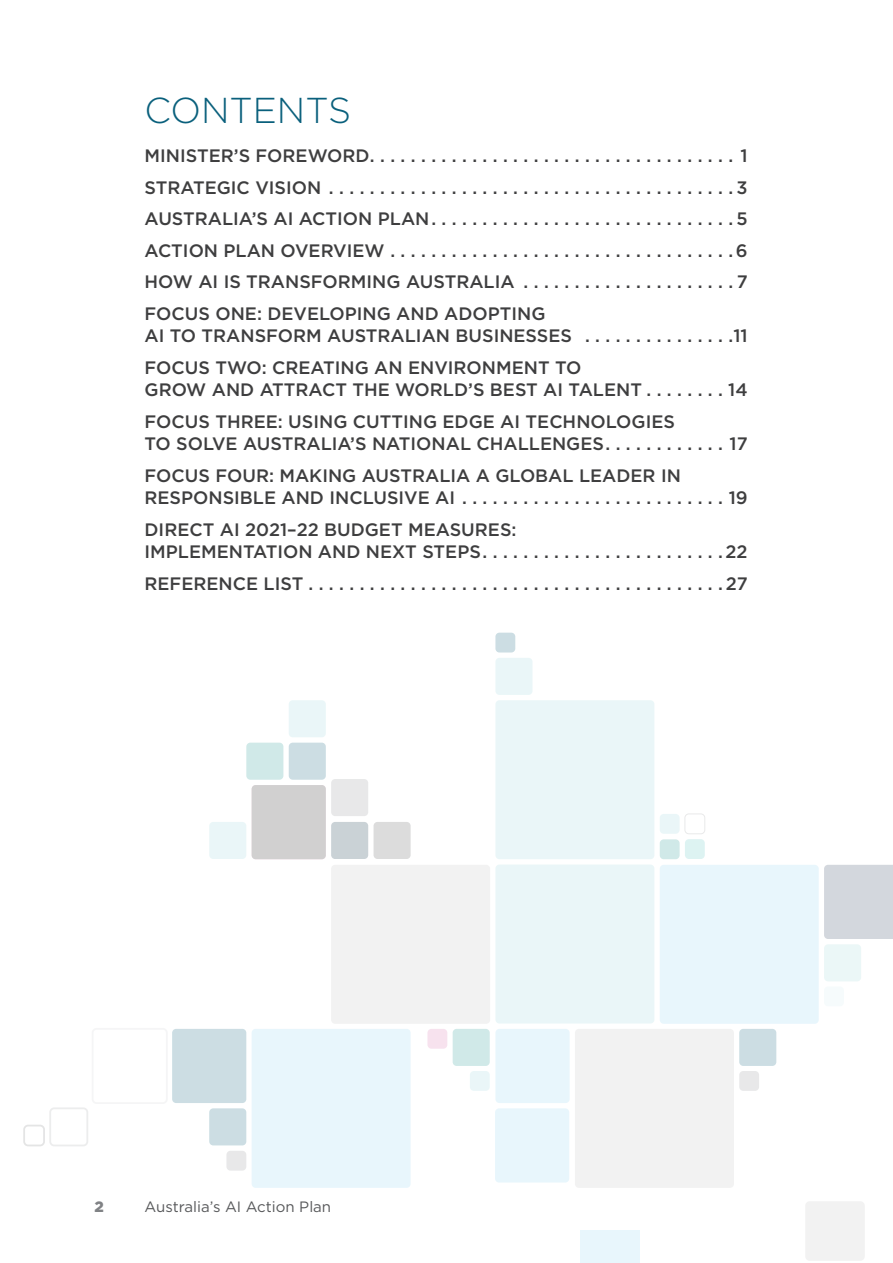
<style>
.page{position:relative;width:893px;height:1263px;background:#fff}
.page>*{position:absolute;margin:0;border:0;box-sizing:border-box;transform-origin:0 0}
.t1{font:300 36px "Gotham";color:#0a607c}
.t2{font:500 18px/22.5px "Gotham";color:#3e3e3f}
.t3{font:15px "Gotham";color:#57585a}
.t4{font:900 15px "Gotham";color:#808285}
</style>
<div class="page">
<div style="left:751px;top:1205px;width:27px;height:27px;border:1px solid #c7c8ca"></div>
<div style="left:252px;top:1029px;width:159px;height:159px;background:#e8f6fc;border-radius:4px"></div>
<div style="left:172px;top:1029px;width:74px;height:74px;background:#ccdde3;border-radius:4px"></div>
<div style="left:92px;top:1028px;width:76px;height:76px;border:2px solid #d1d2d4;border-radius:4px"></div>
<div style="left:331px;top:822px;width:37px;height:37px;background:#cad2d6;border-radius:4px"></div>
<div style="left:331px;top:779px;width:37px;height:37px;background:#e8e8e9;border-radius:4px"></div>
<div style="left:374px;top:822px;width:37px;height:37px;background:#dcdcdc;border-radius:4px"></div>
<div style="left:739px;top:1029px;width:37px;height:37px;background:#ccdde3;border-radius:4px"></div>
<div style="left:824px;top:944px;width:37px;height:37px;background:#ebf7f7;border-radius:4px"></div>
<div style="left:453px;top:1029px;width:37px;height:37px;background:#d0e9e8;border-radius:4px"></div>
<div style="left:495px;top:658px;width:37px;height:37px;background:#eaf6f8;border-radius:4px"></div>
<div style="left:660px;top:839px;width:20px;height:20px;background:#d0e9e8;border-radius:4px"></div>
<div style="left:685px;top:839px;width:20px;height:20px;background:#ddf3f2;border-radius:4px"></div>
<div style="left:739px;top:1071px;width:20px;height:20px;background:#e8e8e9;border-radius:4px"></div>
<div style="left:824px;top:986px;width:20px;height:20px;background:#f6fbfc;border-radius:4px"></div>
<div style="left:470px;top:1071px;width:20px;height:20px;background:#eaf6f8;border-radius:4px"></div>
<div style="left:427px;top:1029px;width:20px;height:20px;background:#f7e2ee;border-radius:4px"></div>
<div style="left:495px;top:633px;width:20px;height:19px;background:#ccdde3;border-radius:4px"></div>
<div style="left:226px;top:1151px;width:20px;height:19px;background:#e8e8e9;border-radius:4px"></div>
<div style="left:23px;top:1125px;width:22px;height:21px;border:2px solid #808285;border-radius:4px"></div>
<div style="left:660px;top:814px;width:20px;height:20px;background:#eaf6f8;border-radius:4px"></div>
<div style="left:209px;top:822px;width:37px;height:37px;background:#eaf6f8;border-radius:4px"></div>
<div style="left:209px;top:1108px;width:37px;height:37px;background:#ccdde3;border-radius:4px"></div>
<div style="left:49px;top:1107px;width:39px;height:39px;border:2px solid #a8a9ad;border-radius:4px"></div>
<div style="left:289px;top:743px;width:37px;height:37px;background:#ccdde3;border-radius:4px"></div>
<div style="left:246px;top:743px;width:37px;height:37px;background:#d0e9e8;border-radius:4px"></div>
<div style="left:289px;top:700px;width:37px;height:37px;background:#eaf6f8;border-radius:4px"></div>
<div style="left:824px;top:865px;width:69px;height:74px;background:#d3d7dd"></div>
<div style="left:575px;top:1029px;width:159px;height:159px;background:#f2f2f2;border-radius:4px"></div>
<div style="left:331px;top:865px;width:159px;height:159px;background:#f2f2f2;border-radius:4px"></div>
<div style="left:495px;top:700px;width:159px;height:323px;background:#eaf6f8"></div>
<div style="left:660px;top:865px;width:159px;height:159px;background:#e8f6fc;border-radius:4px"></div>
<div style="left:495px;top:1029px;width:75px;height:153px;background:#e8f6fc"></div>
<div style="left:684px;top:813px;width:21px;height:21px;border:1px solid #939598;border-radius:4px"></div>
<div style="left:252px;top:785px;width:74px;height:74px;background:#d1d0d0;border-radius:4px"></div>
<div style="left:581px;top:1230px;width:59px;height:33px;background:#e8f6fc"></div>
<div style="left:805px;top:1201px;width:60px;height:60px;background:#f2f2f2;border-radius:4px"></div>
<p class="t1" style="left:145px;top:88px;width:208px">CONTENTS</p>
<p class="t2" style="left:145px;top:144px;width:605px">MINISTER’S FOREWORD . . . . . . . . . . . . . . . . . . . . . . . . . . . . . . . . . . . . 1</p>
<p class="t2" style="left:145px;top:176px;width:605px">STRATEGIC VISION . . . . . . . . . . . . . . . . . . . . . . . . . . . . . . . . . . . . . . . 3</p>
<p class="t2" style="left:145px;top:207px;width:605px">AUSTRALIA’S AI ACTION PLAN . . . . . . . . . . . . . . . . . . . . . . . . . . . . . 5</p>
<p class="t2" style="left:145px;top:239px;width:605px">ACTION PLAN OVERVIEW . . . . . . . . . . . . . . . . . . . . . . . . . . . . . . . . . 6</p>
<p class="t2" style="left:145px;top:270px;width:605px">HOW AI IS TRANSFORMING AUSTRALIA . . . . . . . . . . . . . . . . . . . . 7</p>
<p class="t2" style="left:145px;top:302px;width:605px">FOCUS ONE: DEVELOPING AND ADOPTING<br>AI TO TRANSFORM AUSTRALIAN BUSINESSES . . . . . . . . . . . . . . 11</p>
<p class="t2" style="left:145px;top:356px;width:605px">FOCUS TWO: CREATING AN ENVIRONMENT TO<br>GROW AND ATTRACT THE WORLD’S BEST AI TALENT . . . . . . . 14</p>
<p class="t2" style="left:145px;top:410px;width:605px">FOCUS THREE: USING CUTTING EDGE AI TECHNOLOGIES<br>TO SOLVE AUSTRALIA’S NATIONAL CHALLENGES . . . . . . . . . . . . 17</p>
<p class="t2" style="left:145px;top:464px;width:605px">FOCUS FOUR: MAKING AUSTRALIA A GLOBAL LEADER IN<br>RESPONSIBLE AND INCLUSIVE AI . . . . . . . . . . . . . . . . . . . . . . . . . . 19</p>
<p class="t2" style="left:145px;top:518px;width:605px">DIRECT AI 2021–22 BUDGET MEASURES:<br>IMPLEMENTATION AND NEXT STEPS . . . . . . . . . . . . . . . . . . . . . . . 22</p>
<p class="t2" style="left:145px;top:572px;width:605px">REFERENCE LIST . . . . . . . . . . . . . . . . . . . . . . . . . . . . . . . . . . . . . . . . 27</p>
<p class="t4" style="left:94px;top:1196px;width:11px">2</p>
<p class="t3" style="left:145px;top:1197px;width:188px">Australia’s AI Action Plan</p>
</div>
